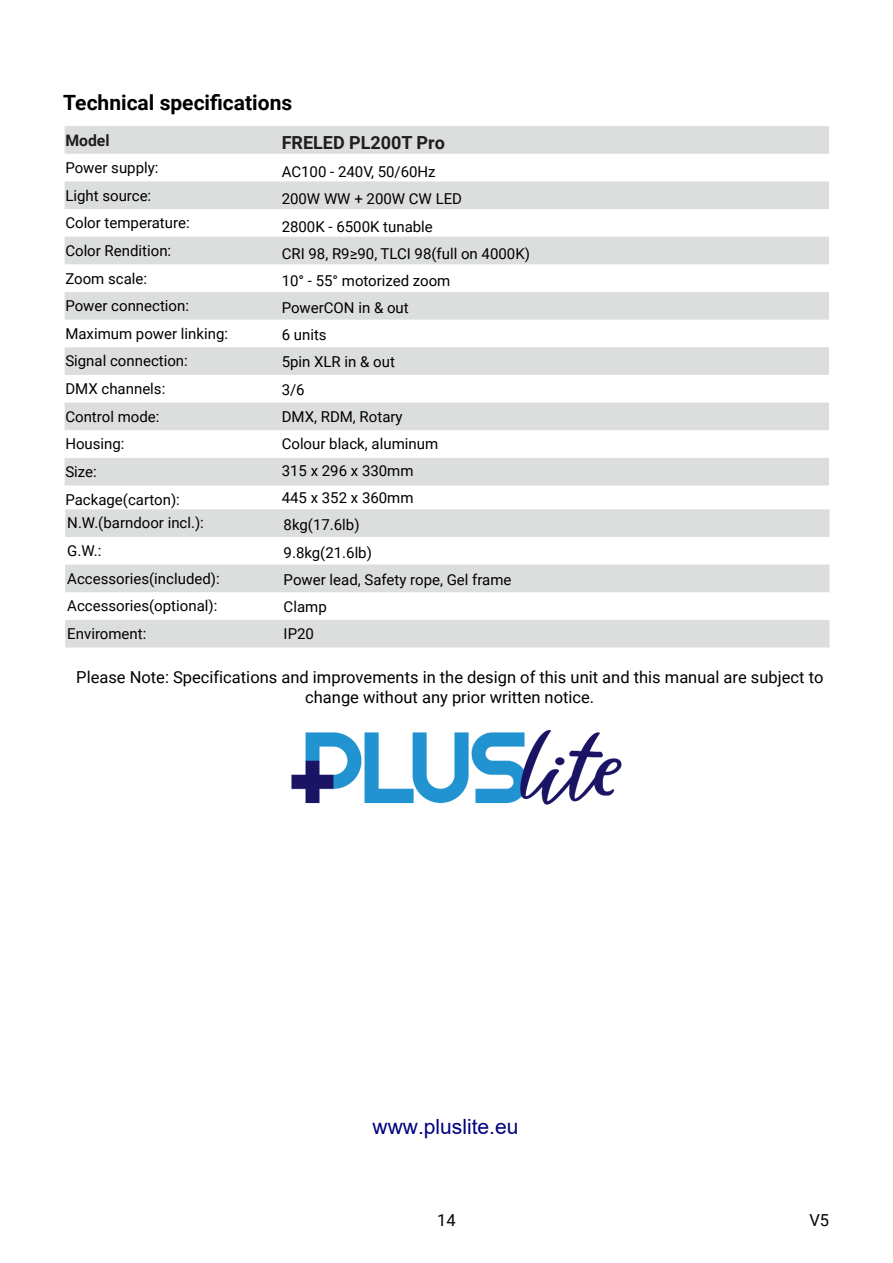
<style>
.page{position:relative;width:893px;height:1263px;background:#fff}
.page>*{position:absolute;margin:0;border:0;box-sizing:border-box;transform-origin:0 0}
.t1{font:700 21px "Roboto";color:#000}
.t2{font:21px "Arial";color:#000080}
.t3{font:700 18px "Roboto";color:#1f1e1d}
.t4{font:16.5px/19.8px "Roboto";color:#000;text-align:center}
.t5{font:16.5px "Roboto";color:#000}
.t6{font:700 15.75px "Roboto";color:#1f1e1d}
.t7{font:15px/27.2px "Roboto";color:#000}
.s1{font-style:inherit}
</style>
<div class="page">
<svg style="left:65px;top:509px;width:764px;height:138px;fill:#dcdddd"></svg>
<svg style="left:65px;top:126px;width:764px;height:359px;fill:#dcdddd"></svg>
<img style="left:291px;top:730px;width:331px;height:75px">
<h1 class="t1" style="left:63px;top:88px;width:230px">Technical specifications</h1>
<p class="t6" style="left:65px;top:129px;width:46px">Model</p>
<p class="t7" style="left:65px;top:153px;width:164px;line-height:27.6px">Power supply:<br>Light source:<br>Color temperature:<br>Color Rendition:<br>Zoom scale:<br>Power connection:<br>Maximum power linking:<br>Signal connection:<br>DMX channels:<br>Control mode:<br>Housing:<br>Size:<br>Package(carton):</p>
<p class="t3" style="left:282px;top:130px;width:165px">FRELED PL<span class="s1">200T Pro</span></p>
<p class="t7" style="left:282px;top:158px;width:250px">AC100 - 240V, 50/60Hz<br>200W WW + 200W CW LED<br>2800K - 6500K tunable<br>CRI 98, R9≥90, TLCI 98(full on 4000K)<br>10° - 55° motorized zoom<br>PowerCON in &amp; out<br>6 units<br>5pin XLR in &amp; out<br>3/6<br>DMX, RDM, Rotary<br>Colour black, aluminum<br>315 x 296 x 330mm<br>445 x 352 x 360mm<br>8kg(17.6lb)<br>9.8kg(21.6lb)<br>Power lead, Safety rope, Gel frame<br>Clamp<br>IP20</p>
<p class="t7" style="left:67px;top:509px;width:154px;line-height:27.6px">N.W.(barndoor incl.):<br>G.W.:<br>Accessories(included):<br>Accessories(optional):<br>Enviroment:</p>
<p class="t4" style="left:76px;top:666px;width:749px">Please Note: Specifications and improvements in the design of this unit and this manual are subject to change without any prior written notice.</p>
<h1 class="t2" style="left:373px;top:1112px;width:147px">www.pluslite.eu</h1>
<p class="t5" style="left:437px;top:1209px;width:20px">14</p>
<p class="t5" style="left:809px;top:1209px;width:21px">V5</p>
</div>
